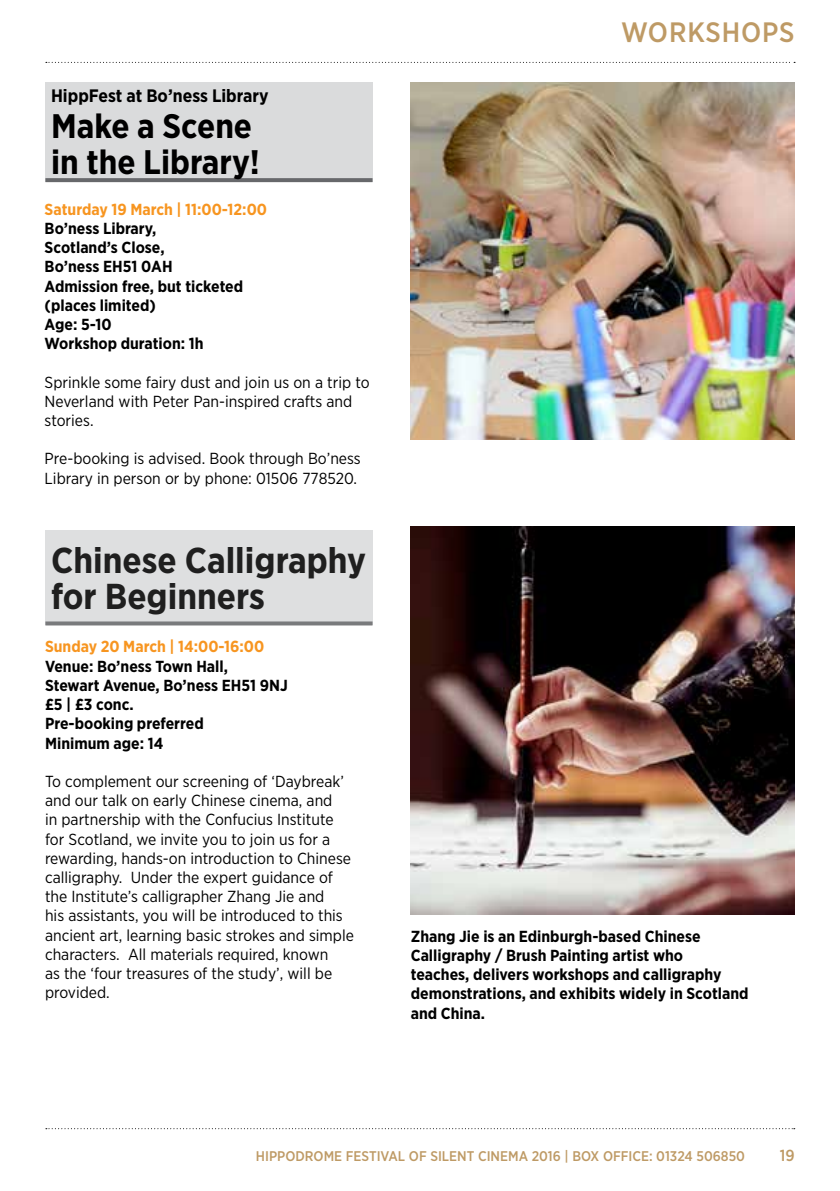
<style>
.page{position:relative;width:840px;height:1191px;background:#fff}
.page>*{position:absolute;margin:0;border:0;box-sizing:border-box;transform-origin:0 0}
.t1{font:700 36px/36px "Gotham Narrow";color:#000}
.t2{font:700 34px/36px "Gotham Narrow";color:#000}
.t3{font:500 28px "Gotham Narrow";color:#be9a65}
.t4{font:700 18px "Gotham Narrow";color:#000}
.t5{font:16px/19.2px "Gotham Narrow";color:#000}
.t6{font:700 16px/19.2px "Gotham Narrow";color:#000}
.t7{font:700 16px "Gotham Narrow";color:#f79520}
.t8{font:500 16px "Gotham Narrow";color:#be9a65}
.t9{font:500 14px "Gotham Narrow";color:#be9a65}
</style>
<div class="page">
<svg style="left:46px;top:62px;width:748px;height:1px"></svg>
<svg style="left:46px;top:1128px;width:748px;height:1px"></svg>
<div style="left:45px;top:82px;width:327px;height:100px;background:#dadbdc"></div>
<svg style="left:45px;top:178px;width:327px;height:4px"></svg>
<div style="left:45px;top:530px;width:327px;height:95px;background:#dadbdc"></div>
<svg style="left:45px;top:621px;width:327px;height:4px"></svg>
<img style="left:410px;top:526px;width:383px;height:388px">
<img style="left:410px;top:82px;width:384px;height:357px">
<p class="t4" style="left:51px;top:85px;width:219px">HippFest at Bo’ness Library</p>
<h2 class="t2" style="left:51px;top:108px;width:210px">Make a Scene in the Library!</h2>
<p class="t7" style="left:45px;top:199px;width:224px">Saturday 19 March | 11:00-12:00</p>
<p class="t6" style="left:45px;top:218px;width:200px">Bo’ness Library,<br>Scotland’s Close,<br>Bo’ness EH51 0AH<br>Admission free, but ticketed (places limited)<br>Age: 5-10<br>Workshop duration: 1h</p>
<p class="t5" style="left:45px;top:372px;width:326px">Sprinkle some fairy dust and join us on a trip to<br>Neverland with Peter Pan-inspired crafts and stories.</p>
<p class="t5" style="left:45px;top:449px;width:317px">Pre-booking is advised. Book through Bo’ness<br>Library in person or by phone: 01506 778520.</p>
<h1 class="t1" style="left:51px;top:542px;width:316px">Chinese Calligraphy for Beginners</h1>
<p class="t7" style="left:45px;top:636px;width:221px">Sunday 20 March | 14:00-16:00</p>
<p class="t6" style="left:45px;top:656px;width:244px">Venue: Bo’ness Town Hall,<br>Stewart Avenue, Bo’ness EH51 9NJ £5 | £3 conc.<br>Pre-booking preferred<br>Minimum age: 14</p>
<p class="t5" style="left:45px;top:771px;width:310px">To complement our screening of ‘Daybreak’ and our talk on early Chinese cinema, and<br>in partnership with the Confucius Institute for Scotland, we invite you to join us for a rewarding, hands-on introduction to Chinese calligraphy. Under the expert guidance of the Institute’s calligrapher Zhang Jie and<br>his assistants, you will be introduced to this ancient art, learning basic strokes and simple characters. All materials required, known<br>as the ‘four treasures of the study’, will be provided.</p>
<h3 class="t3" style="left:620px;top:15px;width:138px">WORKSHOPS</h3>
<p class="t6" style="left:410px;top:926px;width:339px">Zhang Jie is an Edinburgh-based Chinese Calligraphy / Brush Painting artist who<br>teaches, delivers workshops and calligraphy demonstrations, and exhibits widely in Scotland and China.</p>
<p class="t9" style="left:256px;top:1146px;width:490px">HIPPODROME FESTIVAL OF SILENT CINEMA 2016 | BOX OFFICE: 01324 506850</p>
<p class="t8" style="left:779px;top:1145px;width:16px">19</p>
</div>
